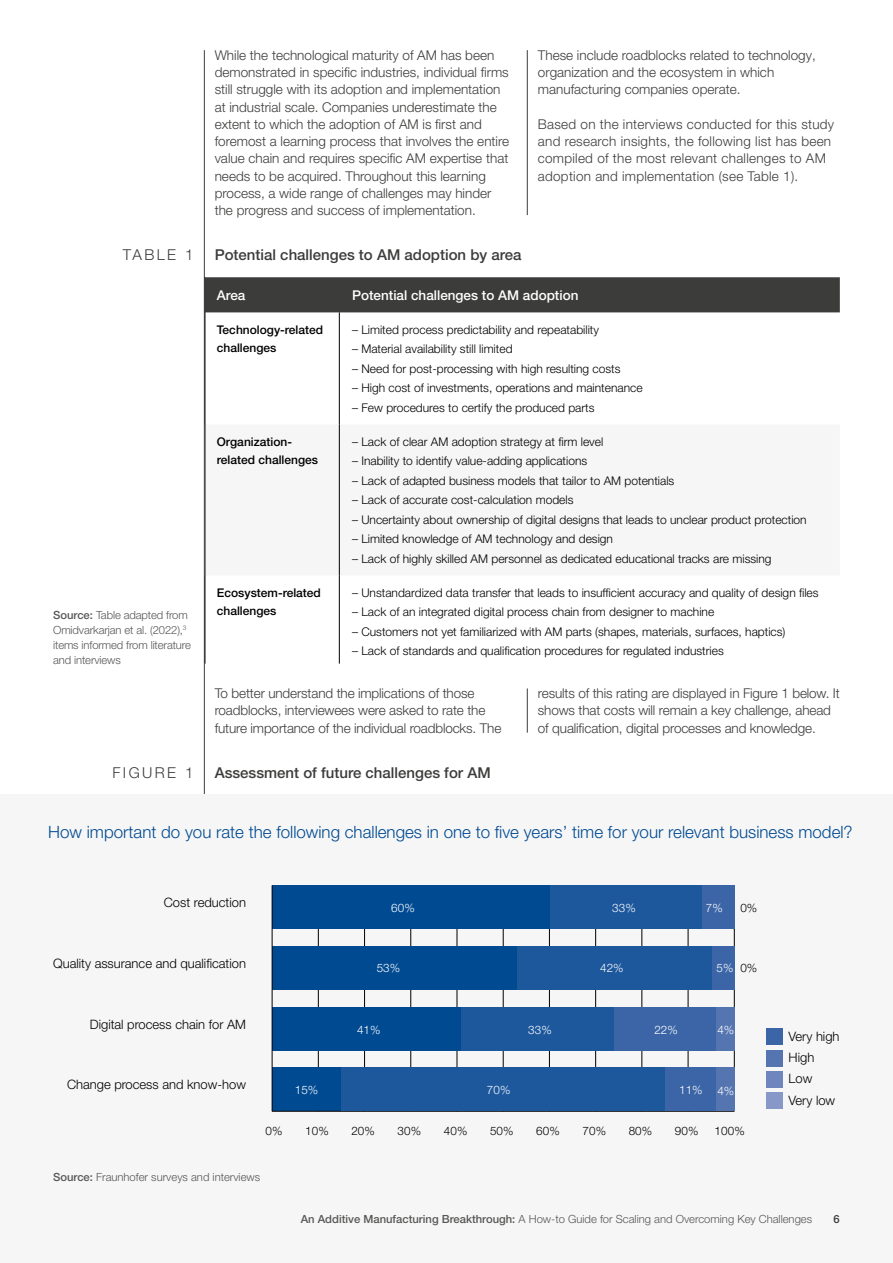
<style>
.page{position:relative;width:893px;height:1263px;background:#fff}
.page>*{position:absolute;margin:0;border:0;box-sizing:border-box;transform-origin:0 0}
.t1{font:300 16.95px "Helvetica Neue LT Pro";color:#004a92}
.t2{font:500 15px "Helvetica Neue LT Pro";color:#3c3c3b}
.t3{font:300 15px "Helvetica Neue LT Pro";letter-spacing:.16em;color:#3c3c3b}
.t4{font:300 13.5px/17.2px "Helvetica Neue LT Pro";color:#3c3c3b}
.t5{font:300 13.5px/17.2px "Helvetica Neue LT Pro";letter-spacing:.02em;color:#3c3c3b}
.t6{font:500 13.5px "Helvetica Neue LT Pro";color:#fff}
.t7{font:300 12.9px/21.3px "Helvetica Neue LT Pro";color:#000}
.t8{font:300 12px "Helvetica Neue LT Pro";color:#000}
.t9{font:500 12px/18px "Helvetica Neue LT Pro";color:#000}
.t10{font:300 11.7px "Helvetica Neue LT Pro";letter-spacing:.01em;color:#fff}
.t11{font:300 11.7px "Helvetica Neue LT Pro";letter-spacing:.01em;color:#000}
.t12{font:300 11.25px/15px "Helvetica Neue LT Pro";letter-spacing:-.01em;color:#575756}
.t13{font:500 11.25px "Helvetica Neue LT Pro";color:#3c3c3b}
.s1{font-weight:500}
</style>
<div class="page">
<hr style="left:204px;top:50px;width:1px;height:1131px;background:#3c3c3b">
<div style="left:0;top:795px;width:893px;height:468px;background:#f6f6f6"></div>
<hr style="left:318px;top:885px;width:1px;height:226px;background:#000">
<hr style="left:364px;top:885px;width:1px;height:226px;background:#000">
<hr style="left:410px;top:885px;width:1px;height:226px;background:#000">
<hr style="left:457px;top:885px;width:1px;height:226px;background:#000">
<hr style="left:503px;top:885px;width:1px;height:226px;background:#000">
<hr style="left:549px;top:885px;width:1px;height:226px;background:#000">
<hr style="left:595px;top:885px;width:1px;height:226px;background:#000">
<hr style="left:642px;top:885px;width:1px;height:226px;background:#000">
<hr style="left:688px;top:885px;width:1px;height:226px;background:#000">
<hr style="left:734px;top:885px;width:1px;height:226px;background:#000">
<div style="left:702px;top:886px;width:32px;height:43px;background:#3b65a6"></div>
<div style="left:549px;top:886px;width:153px;height:43px;background:#1d579c"></div>
<div style="left:272px;top:886px;width:277px;height:43px;background:#004a92"></div>
<div style="left:272px;top:946px;width:245px;height:44px;background:#004a92"></div>
<div style="left:272px;top:1007px;width:190px;height:43px;background:#004a92"></div>
<div style="left:272px;top:1067px;width:69px;height:44px;background:#004a92"></div>
<hr style="left:272px;top:1111px;width:462px;height:1px;background:#000">
<div style="left:716px;top:1007px;width:18px;height:43px;background:#5575b1"></div>
<div style="left:716px;top:1067px;width:18px;height:44px;background:#5575b1"></div>
<div style="left:711px;top:946px;width:23px;height:44px;background:#3b65a6"></div>
<div style="left:614px;top:1007px;width:102px;height:43px;background:#3b65a6"></div>
<div style="left:665px;top:1067px;width:51px;height:44px;background:#3b65a6"></div>
<div style="left:517px;top:946px;width:194px;height:44px;background:#1d579c"></div>
<div style="left:462px;top:1007px;width:152px;height:43px;background:#1d579c"></div>
<div style="left:341px;top:1067px;width:324px;height:44px;background:#1d579c"></div>
<div style="left:766px;top:1029px;width:16px;height:16px;background:#3b65a6"></div>
<div style="left:766px;top:1050px;width:16px;height:16px;background:#5575b1"></div>
<div style="left:766px;top:1071px;width:16px;height:17px;background:#6e86bd"></div>
<div style="left:766px;top:1093px;width:16px;height:16px;background:#8798c8"></div>
<hr style="left:272px;top:885px;width:1px;height:226px;background:#000">
<div style="left:206px;top:277px;width:634px;height:35px;background:#3c3c3b"></div>
<hr style="left:339px;top:312px;width:1px;height:112px;background:#000">
<hr style="left:339px;top:424px;width:1px;height:152px;background:#000">
<hr style="left:339px;top:576px;width:1px;height:88px;background:#000">
<hr style="left:527px;top:50px;width:1px;height:165px;background:#3c3c3b">
<hr style="left:204px;top:277px;width:2px;height:387px;background:#3c3c3b">
<hr style="left:527px;top:688px;width:1px;height:45px;background:#3c3c3b">
<p class="t4" style="left:215px;top:46px;width:296px">While the technological maturity of AM has been demonstrated in specific industries, individual firms still struggle with its adoption and implementation at industrial scale. Companies underestimate the extent to which the adoption of AM is first and foremost a learning process that involves the entire value chain and requires specific AM expertise that needs to be acquired. Throughout this learning process, a wide range of challenges may hinder the progress and success of implementation.</p>
<p class="t4" style="left:538px;top:46px;width:279px">These include roadblocks related to technology, organization and the ecosystem in which manufacturing companies operate.</p>
<p class="t5" style="left:538px;top:115px;width:298px">Based on the interviews conducted for this study and research insights, the following list has been compiled of the most relevant challenges to AM adoption and implementation (see Table 1).</p>
<p class="t3" style="left:123px;top:246px;width:72px">TABLE 1</p>
<p class="t2" style="left:215px;top:246px;width:308px">Potential challenges to AM adoption by area</p>
<p class="t6" style="left:217px;top:287px;width:30px">Area</p>
<p class="t6" style="left:352px;top:287px;width:228px">Potential challenges to AM adoption</p>
<p class="t9" style="left:217px;top:320px;width:108px">Technology-related challenges</p>
<p class="t8" style="left:352px;top:322px;width:248px">– Limited process predictability and repeatability</p>
<p class="t8" style="left:352px;top:342px;width:162px">– Material availability still limited</p>
<p class="t8" style="left:352px;top:361px;width:270px">– Need for post-processing with high resulting costs</p>
<p class="t8" style="left:352px;top:381px;width:292px">– High cost of investments, operations and maintenance</p>
<p class="t8" style="left:352px;top:400px;width:244px">– Few procedures to certify the produced parts</p>
<p class="t12" style="left:53px;top:607px;width:139px"><span class="s1">Source:</span> Table adapted from<br>Omidvarkarjan et al. (2022),<sup>3 </sup>items informed from literature and interviews</p>
<p class="t9" style="left:217px;top:432px;width:103px">Organization&shy;related challenges</p>
<p class="t8" style="left:352px;top:434px;width:253px">– Lack of clear AM adoption strategy at firm level</p>
<p class="t8" style="left:352px;top:454px;width:237px">– Inability to identify value-adding applications</p>
<p class="t8" style="left:352px;top:473px;width:324px">– Lack of adapted business models that tailor to AM potentials</p>
<p class="t8" style="left:352px;top:493px;width:223px">– Lack of accurate cost-calculation models</p>
<p class="t8" style="left:352px;top:512px;width:456px">– Uncertainty about ownership of digital designs that leads to unclear product protection</p>
<p class="t8" style="left:352px;top:532px;width:262px">– Limited knowledge of AM technology and design</p>
<p class="t8" style="left:352px;top:551px;width:421px">– Lack of highly skilled AM personnel as dedicated educational tracks are missing</p>
<p class="t9" style="left:217px;top:583px;width:106px">Ecosystem-related challenges</p>
<p class="t8" style="left:352px;top:585px;width:468px">– Unstandardized data transfer that leads to insufficient accuracy and quality of design files</p>
<p class="t8" style="left:352px;top:605px;width:364px">– Lack of an integrated digital process chain from designer to machine</p>
<p class="t8" style="left:352px;top:624px;width:435px">– Customers not yet familiarized with AM parts (shapes, materials, surfaces, haptics)</p>
<p class="t8" style="left:352px;top:644px;width:373px">– Lack of standards and qualification procedures for regulated industries</p>
<p class="t4" style="left:215px;top:684px;width:288px">To better understand the implications of those roadblocks, interviewees were asked to rate the future importance of the individual roadblocks. The</p>
<p class="t4" style="left:538px;top:684px;width:303px">results of this rating are displayed in Figure 1 below. It shows that costs will remain a key challenge, ahead of qualification, digital processes and knowledge.</p>
<p class="t3" style="left:112px;top:763px;width:82px">FIGURE 1</p>
<p class="t2" style="left:215px;top:763px;width:277px">Assessment of future challenges for AM</p>
<h1 class="t1" style="left:48px;top:822px;width:806px">How important do you rate the following challenges in one to five years’ time for your relevant business model?</h1>
<p class="t7" style="left:164px;top:892px;width:84px">Cost reduction</p>
<p class="t10" style="left:391px;top:900px;width:25px">60%</p>
<p class="t10" style="left:612px;top:900px;width:25px">33%</p>
<p class="t10" style="left:706px;top:900px;width:18px">7%</p>
<p class="t11" style="left:740px;top:900px;width:18px">0%</p>
<p class="t7" style="left:53px;top:952px;width:194px">Quality assurance and qualification</p>
<p class="t10" style="left:377px;top:961px;width:25px">53%</p>
<p class="t10" style="left:600px;top:961px;width:25px">42%</p>
<p class="t10" style="left:716px;top:961px;width:18px">5%</p>
<p class="t11" style="left:740px;top:961px;width:18px">0%</p>
<p class="t7" style="left:90px;top:1013px;width:158px">Digital process chain for AM</p>
<p class="t10" style="left:357px;top:1022px;width:25px">41%</p>
<p class="t10" style="left:528px;top:1022px;width:25px">33%</p>
<p class="t10" style="left:654px;top:1022px;width:25px">22%</p>
<p class="t10" style="left:717px;top:1022px;width:18px">4%</p>
<p class="t7" style="left:67px;top:1074px;width:180px">Change process and know-how</p>
<p class="t10" style="left:295px;top:1083px;width:25px">15%</p>
<p class="t10" style="left:487px;top:1083px;width:25px">70%</p>
<p class="t10" style="left:679px;top:1083px;width:25px">11%</p>
<p class="t10" style="left:717px;top:1083px;width:18px">4%</p>
<p class="t11" style="left:266px;top:1123px;width:18px">0%</p>
<p class="t11" style="left:305px;top:1123px;width:25px">10%</p>
<p class="t11" style="left:351px;top:1123px;width:25px">20%</p>
<p class="t11" style="left:398px;top:1123px;width:25px">30%</p>
<p class="t11" style="left:444px;top:1123px;width:25px">40%</p>
<p class="t11" style="left:490px;top:1123px;width:25px">50%</p>
<p class="t11" style="left:536px;top:1123px;width:25px">60%</p>
<p class="t11" style="left:582px;top:1123px;width:25px">70%</p>
<p class="t11" style="left:629px;top:1123px;width:25px">80%</p>
<p class="t11" style="left:675px;top:1123px;width:25px">90%</p>
<p class="t11" style="left:715px;top:1123px;width:32px">100%</p>
<p class="t12" style="left:53px;top:1169px;width:209px"><span class="s1">Source:</span> Fraunhofer surveys and interviews</p>
<p class="t7" style="left:789px;top:1025px;width:52px">Very high<br>High<br>Low<br>Very low</p>
<p class="t12" style="left:301px;top:1211px;width:513px"><span class="s1">An Additive Manufacturing Breakthrough:</span> A How-to Guide for Scaling and Overcoming Key Challenges</p>
<p class="t13" style="left:834px;top:1212px;width:8px">6</p>
</div>
